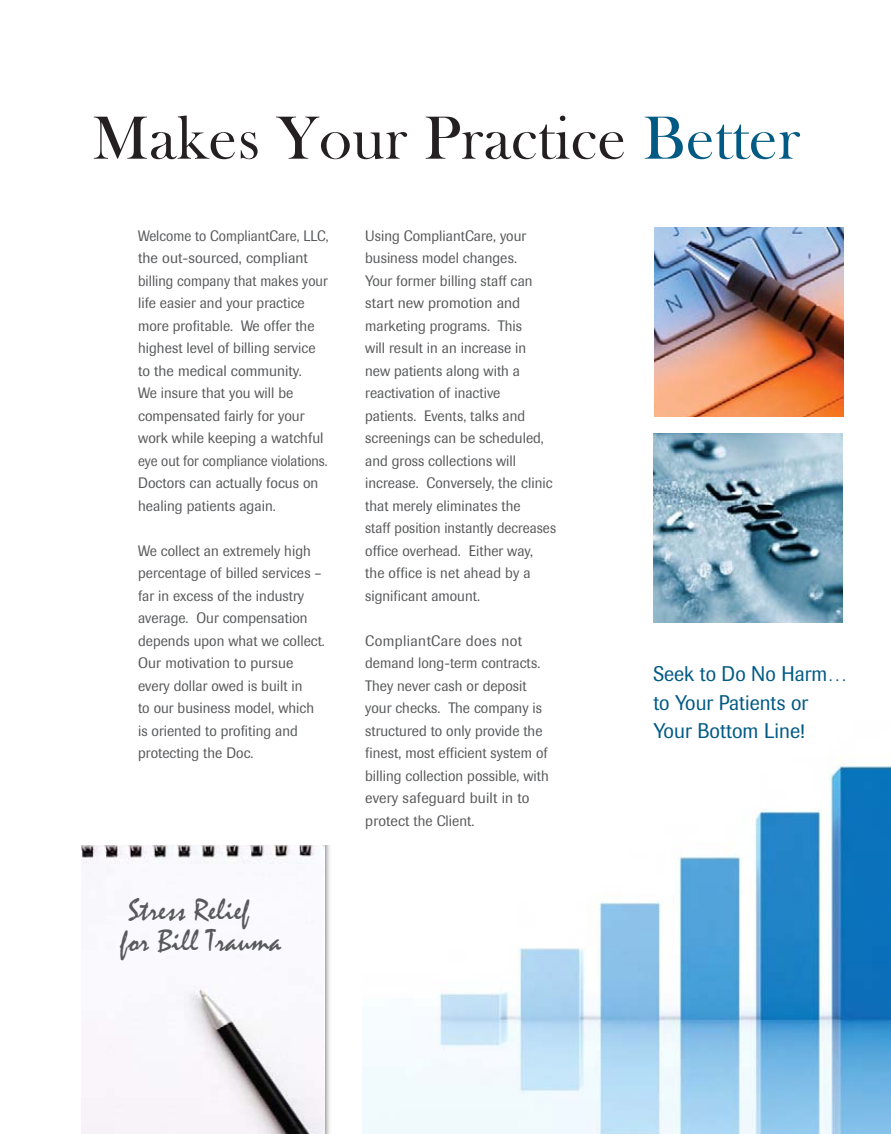
<style>
.page{position:relative;width:891px;height:1134px;background:#fff}
.page>*{position:absolute;margin:0;border:0;box-sizing:border-box;transform-origin:0 0}
.t1{font:63px "Bask Old Face";letter-spacing:.01em;color:#241f20}
.t2{font:31.5px/31.5px "Mistral";letter-spacing:.01em;color:#58595b}
.t3{font:21px/28.5px "Imago";letter-spacing:.005em;color:#005a84;scale:.95 1}
.t4{font:15px/22.5px "Imago";letter-spacing:.005em;color:#58595b;scale:.95 1}
.t5{font:15px/22.5px "Imago";letter-spacing:.005em;color:#58595b;scale:.92 1}
.t6{font:15px/22.5px "Imago";letter-spacing:.005em;color:#58595b}
.s1{color:#005a84}
</style>
<div class="page">
<img style="left:362px;top:761px;width:529px;height:373px">
<img style="left:654px;top:433px;width:189px;height:189px">
<img style="left:654px;top:228px;width:189px;height:189px">
<img style="left:324px;top:846px;width:6px;height:288px">
<img style="left:81px;top:846px;width:243px;height:288px">
<p class="t1" style="left:92px;top:103px;width:709px">Makes Your Practice <span class="s1">Better</span></p>
<p class="t5" style="left:138px;top:224px;width:209px">Welcome to CompliantCare, LLC, the out-sourced, compliant billing company that makes your life easier and your practice more profitable. We offer the highest level of billing service to the medical community.<br>We insure that you will be compensated fairly for your work while keeping a watchful eye out for compliance violations.<br>Doctors can actually focus on healing patients again.</p>
<p class="t4" style="left:138px;top:539px;width:198px">We collect an extremely high percentage of billed services – far in excess of the industry average. Our compensation depends upon what we collect.<br>Our motivation to pursue every dollar owed is built in<br>to our business model, which is oriented to profiting and protecting the Doc.</p>
<p class="t2" style="left:121px;top:895px;width:163px">Stress Relief<br>for Bill Trauma</p>
<p class="t4" style="left:365px;top:224px;width:202px">Using CompliantCare, your business model changes.<br>Your former billing staff can start new promotion and marketing programs. This<br>will result in an increase in<br>new patients along with a reactivation of inactive<br>patients. Events, talks and screenings can be scheduled, and gross collections will increase. Conversely, the clinic that merely eliminates the<br>staff position instantly decreases office overhead. Either way, the office is net ahead by a significant amount.</p>
<p class="t6" style="left:365px;top:629px;width:185px">CompliantCare does not demand long-term contracts.<br>They never cash or deposit your checks. The company is structured to only provide the finest, most efficient system of billing collection possible, with every safeguard built in to protect the Client.</p>
<p class="t3" style="left:653px;top:660px;width:206px">Seek to Do No Harm… to Your Patients or<br>Your Bottom Line!</p>
</div>
